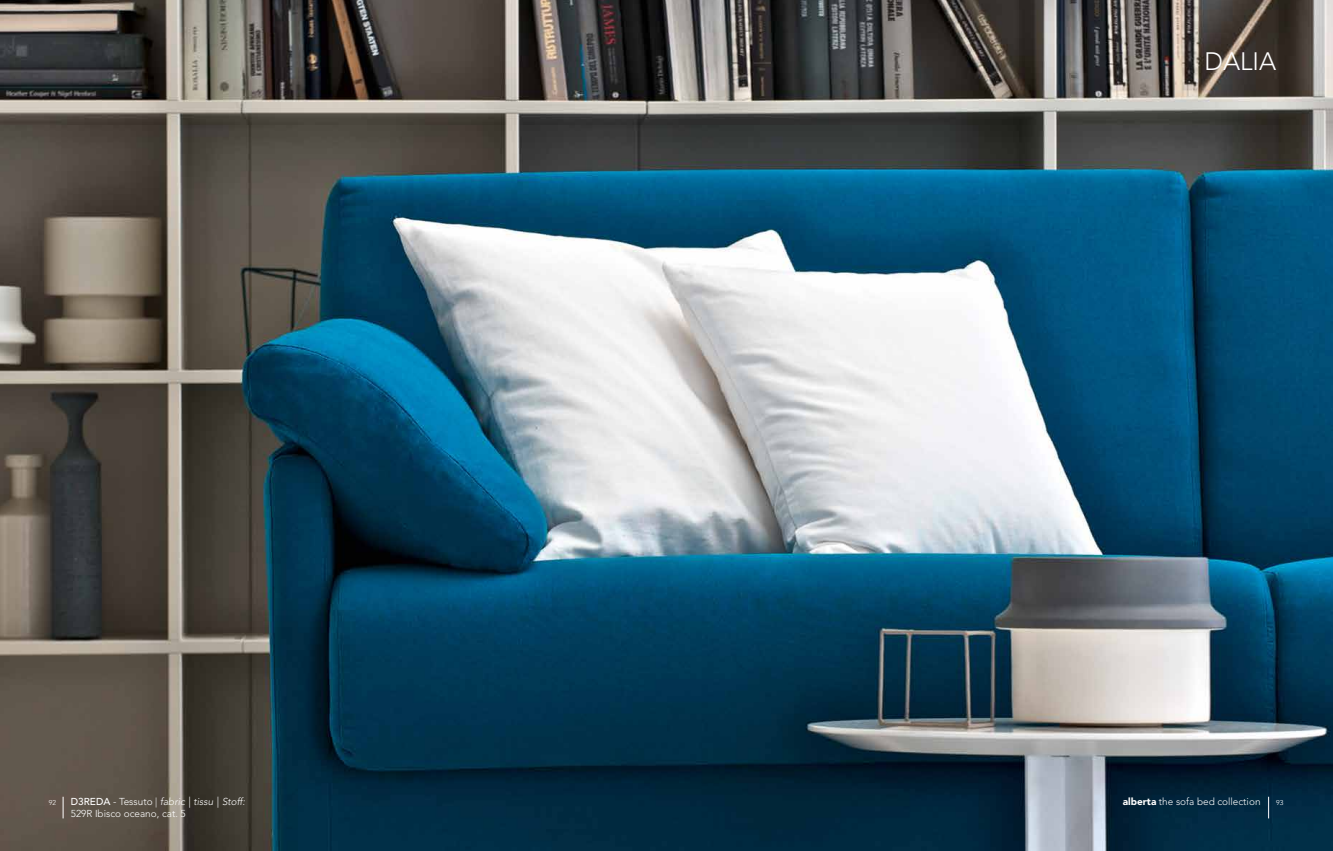
<style>
.page{position:relative;width:1333px;height:851px;background:#fff}
.page>*{position:absolute;margin:0;border:0;box-sizing:border-box;transform-origin:0 0}
.t1{font:300 25px "Avenir LT Std";color:#fff}
.t2{font:300 10px/12px "Avenir LT Std";color:#fff}
.t3{font:300 7px "Avenir LT Std";color:#fff}
.s1{font-weight:500}
.s2{font-style:italic}
.s3{font-weight:900}
</style>
<div class="page">
<img style="left:0;top:0;width:1332px;height:850px">
<svg style="left:63px;top:796px;width:1px;height:22px"></svg>
<svg style="left:1268px;top:796px;width:1px;height:22px"></svg>
<h1 class="t1" style="left:1204px;top:47px;width:73px">DALIA</h1>
<p class="t3" style="left:49px;top:797px;width:9px">92</p>
<p class="t2" style="left:71px;top:795px;width:176px"><span class="s1">D3REDA</span> - Tessuto | <span class="s2">fabric | tissu | Stoff:<br></span>529R Ibisco oceano, cat. 5</p>
<p class="t2" style="left:1122px;top:795px;width:139px"><span class="s3">alberta</span> the sofa bed collection</p>
<p class="t3" style="left:1276px;top:797px;width:9px">93</p>
</div>
